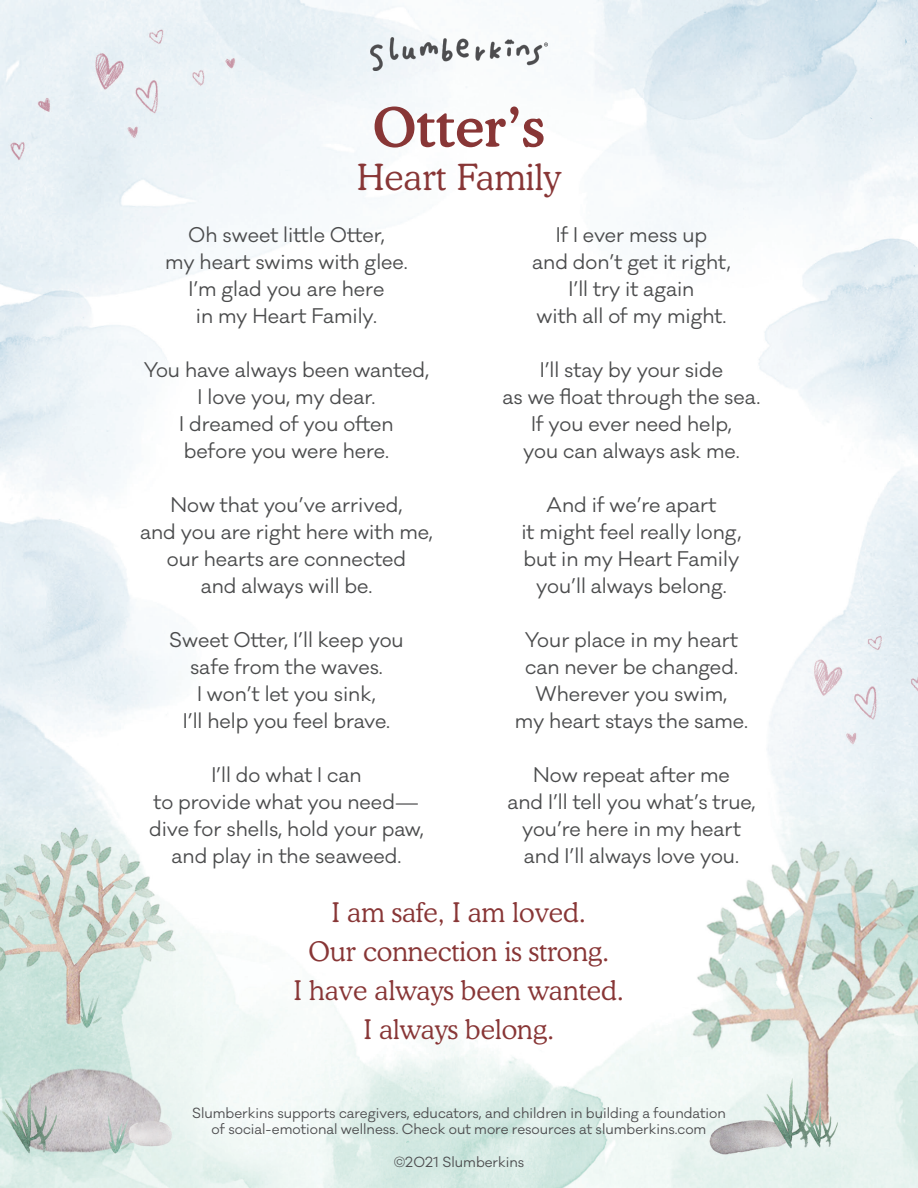
<style>
.page{position:relative;width:918px;height:1188px;background:#fff}
.page>*{position:absolute;margin:0;border:0;box-sizing:border-box;transform-origin:0 0}
.t1{font:500 54px "Cooper BT";color:#883636}
.t2{font:300 36px "Cooper BT";color:#883636}
.t3{font:300 27px/39px "Cooper BT";color:#883636;text-align:center}
.t4{font:19.5px/27px "Galano Classic";color:#4b4c4d;text-align:center}
.t5{font:13.5px/16.2px "Galano Classic";color:#4d4d4f;text-align:center}
</style>
<div class="page">
<img style="left:0;top:0;width:918px;height:1188px">
<img style="left:371px;top:37px;width:176px;height:34px">
<p class="t1" style="left:373px;top:94px;width:174px">Otter’s</p>
<p class="t2" style="left:357px;top:155px;width:205px">Heart Family</p>
<p class="t4" style="left:165px;top:222px;width:244px">Oh sweet little Otter,<br>my heart swims with glee.<br>I’m glad you are here<br>in my Heart Family.</p>
<p class="t4" style="left:144px;top:357px;width:287px">You have always been wanted,<br>I love you, my dear.<br>I dreamed of you often<br>before you were here.</p>
<p class="t4" style="left:140px;top:492px;width:294px">Now that you’ve arrived,<br>and you are right here with me, our hearts are connected<br>and always will be.</p>
<p class="t4" style="left:169px;top:627px;width:236px">Sweet Otter, I’ll keep you safe from the waves.<br>I won’t let you sink,<br>I’ll help you feel brave.</p>
<p class="t4" style="left:149px;top:762px;width:276px">I’ll do what I can<br>to provide what you need— dive for shells, hold your paw, and play in the seaweed.</p>
<p class="t4" style="left:532px;top:222px;width:200px">If I ever mess up<br>and don’t get it right,<br>I’ll try it again<br>with all of my might.</p>
<p class="t4" style="left:503px;top:357px;width:259px">I’ll stay by your side<br>as we float through the sea.<br>If you ever need help,<br>you can always ask me.</p>
<p class="t4" style="left:521px;top:492px;width:222px">And if we’re apart<br>it might feel really long, but in my Heart Family you’ll always belong.</p>
<p class="t4" style="left:515px;top:627px;width:235px">Your place in my heart can never be changed.<br>Wherever you swim,<br>my heart stays the same.</p>
<p class="t4" style="left:507px;top:762px;width:250px">Now repeat after me<br>and I’ll tell you what’s true, you’re here in my heart and I’ll always love you.</p>
<p class="t3" style="left:294px;top:892px;width:332px">I am safe, I am loved.<br>Our connection is strong.<br>I have always been wanted.<br>I always belong.</p>
<p class="t5" style="left:192px;top:1105px;width:535px">Slumberkins supports caregivers, educators, and children in building a foundation of social-emotional wellness. Check out more resources at slumberkins.com</p>
<p class="t5" style="left:394px;top:1154px;width:132px">©2021 Slumberkins</p>
</div>
